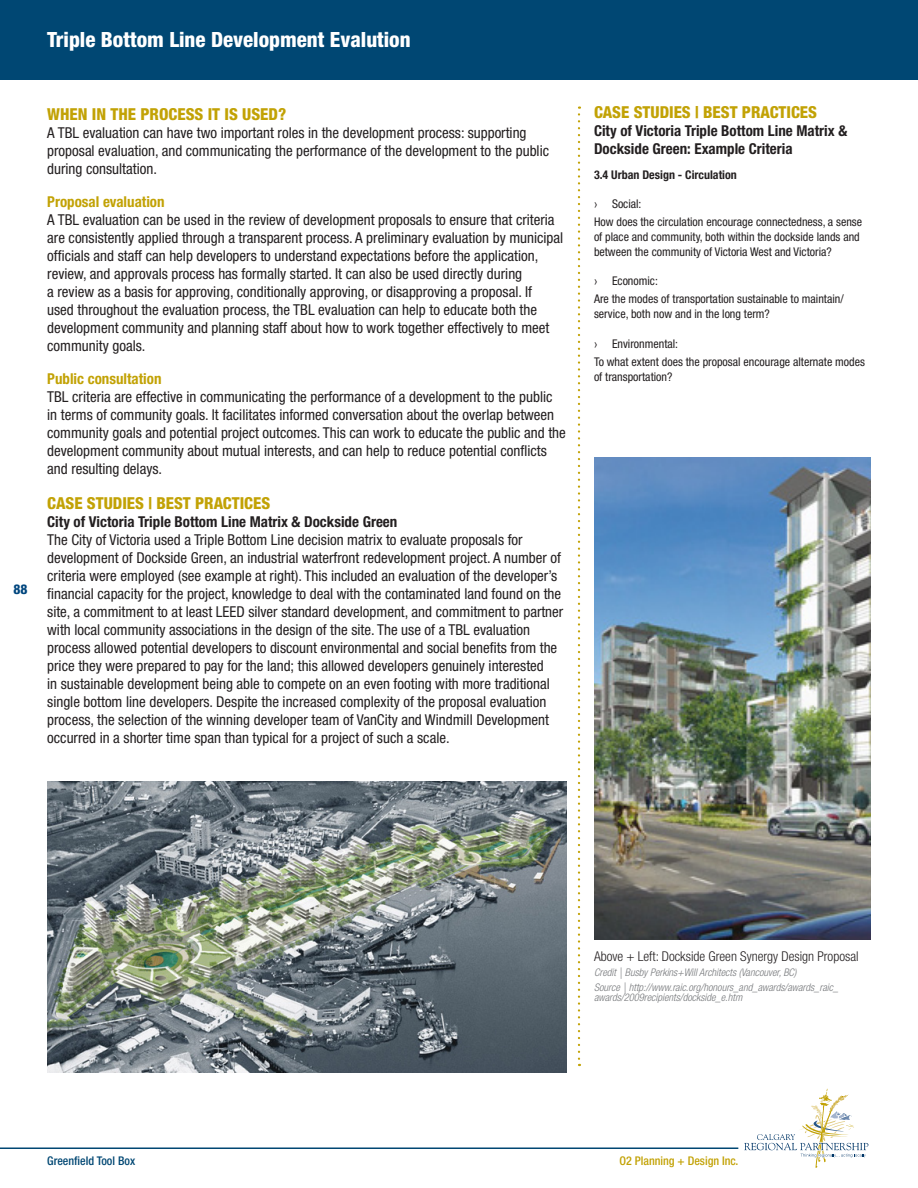
<style>
.page{position:relative;width:918px;height:1188px;background:#fff}
.page>*{position:absolute;margin:0;border:0;box-sizing:border-box;transform-origin:0 0}
.t1{font:800 condensed 21px "Helvetica Neue LT Std";color:#fff}
.t2{font:800 condensed 16.5px "Helvetica Neue LT Std";color:#c2a205}
.t3{font:condensed 15px/18px "Helvetica Neue LT Std";color:#231f20}
.t4{font:700 condensed 15px/18px "Helvetica Neue LT Std";color:#231f20}
.t5{font:700 condensed 15px "Helvetica Neue LT Std";color:#c2a205}
.t6{font:300 condensed 13.5px "Helvetica Neue LT Std";color:#231f20}
.t7{font:800 condensed 13.5px "Helvetica Neue LT Std";color:#00467e}
.t8{font:condensed 12px/18px "Helvetica Neue LT Std";color:#231f20}
.t9{font:700 condensed 12px "Helvetica Neue LT Std";color:#231f20}
.t10{font:500 condensed 12px "Helvetica Neue LT Std";color:#c2a205}
.t11{font:500 condensed 12px "Helvetica Neue LT Std";color:#004773}
.t12{font:italic 300 condensed 10.5px/14.9px "Helvetica Neue LT Std";color:#76787b}
.s1{font-family:"Arial Narrow";font-stretch:normal}
</style>
<div class="page">
<img style="left:594px;top:457px;width:277px;height:483px">
<img style="left:47px;top:781px;width:520px;height:292px">
<svg style="left:744px;top:1089px;width:124px;height:78px"></svg>
<hr style="left:0;top:1148px;width:738px;height:1px;background:#004773">
<div style="left:0;top:0;width:918px;height:80px;background:#004773"></div>
<svg style="left:578px;top:106px;width:2px;height:960px"></svg>
<h1 class="t1" style="left:47px;top:27px;width:365px">Triple Bottom Line Development Evalution</h1>
<p class="t7" style="left:14px;top:581px;width:16px">88</p>
<p class="t2" style="left:47px;top:104px;width:241px">WHEN IN THE PROCESS IT IS USED?</p>
<p class="t3" style="left:47px;top:123px;width:503px">A TBL evaluation can have two important roles in the development process: supporting proposal evaluation, and communicating the performance of the development to the public during consultation.</p>
<p class="t5" style="left:47px;top:192px;width:119px">Proposal evaluation</p>
<p class="t3" style="left:47px;top:210px;width:518px">A TBL evaluation can be used in the review of development proposals to ensure that criteria are consistently applied through a transparent process. A preliminary evaluation by municipal officials and staff can help developers to understand expectations before the application, review, and approvals process has formally started. It can also be used directly during<br>a review as a basis for approving, conditionally approving, or disapproving a proposal. If<br>used throughout the evaluation process, the TBL evaluation can help to educate both the development community and planning staff about how to work together effectively to meet community goals.</p>
<p class="t5" style="left:47px;top:369px;width:116px">Public consultation</p>
<p class="t3" style="left:47px;top:387px;width:520px">TBL criteria are effective in communicating the performance of a development to the public in terms of community goals. It facilitates informed conversation about the overlap between community goals and potential project outcomes. This can work to educate the public and the development community about mutual interests, and can help to reduce potential conflicts and resulting delays.</p>
<p class="t2" style="left:47px;top:492px;width:225px">CASE STUDIES | BEST PRACTICES</p>
<p class="t4" style="left:47px;top:512px;width:352px">City of Victoria Triple Bottom Line Matrix &amp; Dockside Green</p>
<p class="t3" style="left:47px;top:530px;width:518px">The City of Victoria used a Triple Bottom Line decision matrix to evaluate proposals for development of Dockside Green, an industrial waterfront redevelopment project. A number of criteria were employed (see example at right). This included an evaluation of the developer’s financial capacity for the project, knowledge to deal with the contaminated land found on the site, a commitment to at least LEED silver standard development, and commitment to partner with local community associations in the design of the site. The use of a TBL evaluation process allowed potential developers to discount environmental and social benefits from the price they were prepared to pay for the land; this allowed developers genuinely interested<br>in sustainable development being able to compete on an even footing with more traditional single bottom line developers. Despite the increased complexity of the proposal evaluation process, the selection of the winning developer team of VanCity and Windmill Development occurred in a shorter time span than typical for a project of such a scale.</p>
<p class="t2" style="left:594px;top:102px;width:225px">CASE STUDIES | BEST PRACTICES</p>
<p class="t4" style="left:594px;top:122px;width:255px">City of Victoria Triple Bottom Line Matrix &amp;<br>Dockside Green: Example Criteria</p>
<p class="t9" style="left:594px;top:167px;width:144px">3.4 Urban Design - Circulation</p>
<p class="t8" style="left:594px;top:195px;width:270px"><span class="s1">›</span> Social:<br>How does the circulation encourage connectedness, a sense</p>
<p class="t8" style="left:594px;top:229px;width:267px;line-height:15px">of place and community, both within the dockside lands and between the community of Victoria West and Victoria?</p>
<p class="t8" style="left:594px;top:272px;width:251px"><span class="s1">›</span> Economic:<br>Are the modes of transportation sustainable to maintain/</p>
<p class="t8" style="left:594px;top:305px;width:177px">service, both now and in the long term?</p>
<p class="t8" style="left:594px;top:335px;width:273px"><span class="s1">›</span> Environmental:<br>To what extent does the proposal encourage alternate modes</p>
<p class="t8" style="left:594px;top:368px;width:80px">of transportation?</p>
<p class="t11" style="left:47px;top:1153px;width:89px">Greenfield Tool Box</p>
<p class="t6" style="left:594px;top:949px;width:266px">Above + Left: Dockside Green Synergy Design Proposal</p>
<p class="t12" style="left:594px;top:965px;width:246px">Credit | Busby Perkins+Will Architects (Vancouver, BC)<br>Source | http://www.raic.org/honours_and_awards/awards_raic_</p>
<p class="t12" style="left:594px;top:990px;width:150px">awards/2009recipients/dockside_e.htm</p>
<p class="t10" style="left:619px;top:1153px;width:120px">O2 Planning + Design Inc.</p>
</div>
